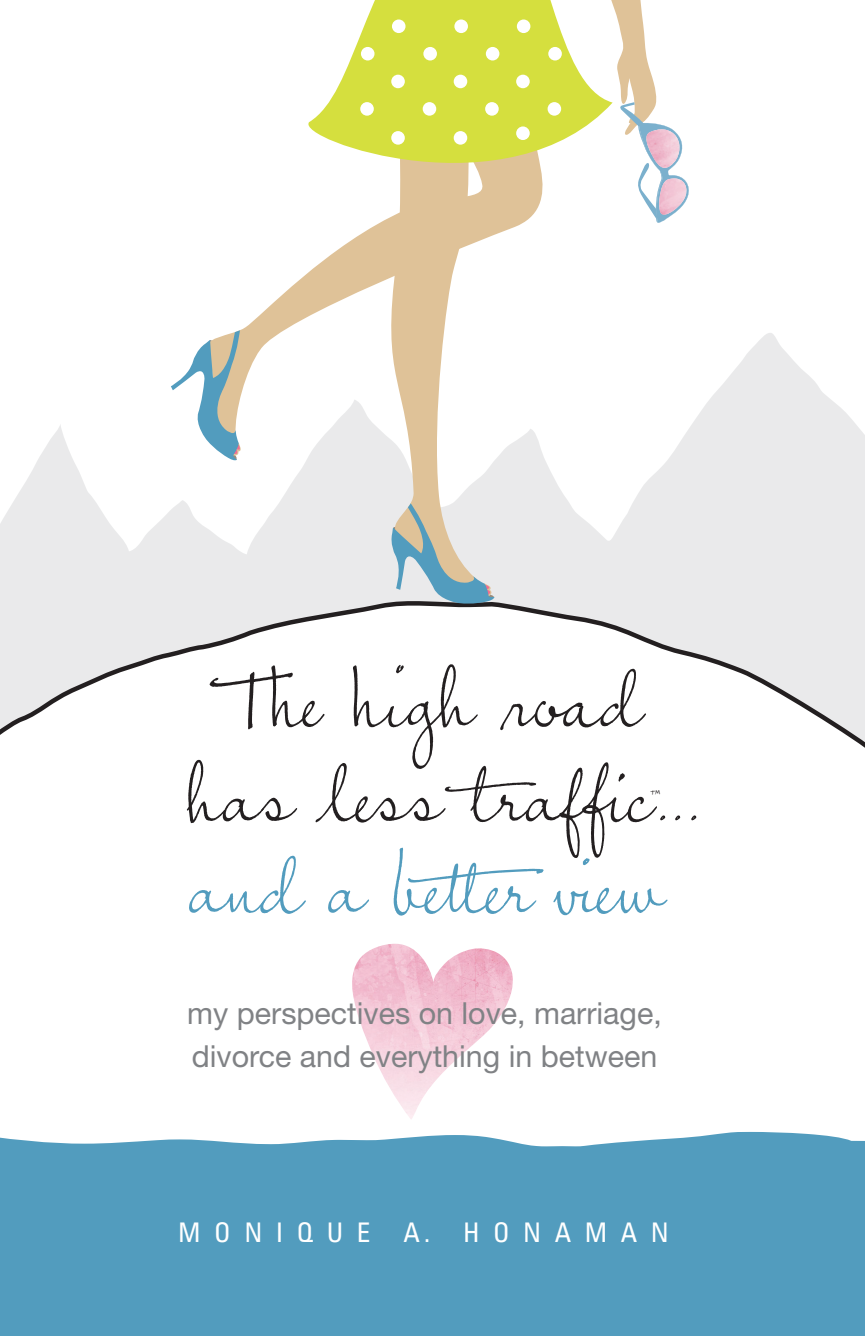
<style>
.page{position:relative;width:865px;height:1336px;background:#fff}
.page>*{position:absolute;margin:0;border:0;box-sizing:border-box;transform-origin:0 0}
.t1{font:91.8px "Freedom Writer BF";color:#231f20}
.t2{font:91.8px "Freedom Writer BF";color:#529cbe}
.t3{font:30.38px "Helvetica Neue LT Std";color:#808285}
.t4{font:condensed 27px "Univers LT Std";letter-spacing:.5em;color:#fff}
.t5{font:18.45px "Freedom Writer BF";color:#231f20}
.s1{font-size:56.25px}
</style>
<div class="page">
<svg style="left:0;top:333px;width:865px;height:262px;fill:#eaeaeb"></svg>
<svg style="left:0;top:595px;width:865px;height:153px"></svg>
<div style="left:0;top:1131px;width:865px;height:205px;background:#529cbe"></div>
<img style="left:352px;top:944px;width:161px;height:175px">
<svg style="left:379px;top:468px;width:109px;height:129px;fill:#eaeaeb"></svg>
<svg style="left:390px;top:503px;width:105px;height:102px;background:#bcc7c7"></svg>
<svg style="left:199px;top:223px;width:347px;height:245px"></svg>
<svg style="left:171px;top:330px;width:72px;height:130px"></svg>
<svg style="left:330px;top:0;width:49px;height:155px"></svg>
<svg style="left:308px;top:100px;width:26px;height:55px"></svg>
<svg style="left:379px;top:0;width:310px;height:223px"></svg>
<div style="left:391px;top:75px;width:14px;height:13px;background:#fff;border-radius:50%"></div>
<div style="left:453px;top:75px;width:14px;height:13px;background:#fff;border-radius:50%"></div>
<div style="left:516px;top:75px;width:13px;height:13px;background:#fff;border-radius:50%"></div>
<div style="left:360px;top:102px;width:14px;height:14px;background:#fff;border-radius:50%"></div>
<div style="left:422px;top:102px;width:14px;height:14px;background:#fff;border-radius:50%"></div>
<div style="left:485px;top:102px;width:13px;height:14px;background:#fff;border-radius:50%"></div>
<div style="left:547px;top:102px;width:14px;height:14px;background:#fff;border-radius:50%"></div>
<div style="left:391px;top:131px;width:14px;height:14px;background:#fff;border-radius:50%"></div>
<div style="left:453px;top:131px;width:14px;height:14px;background:#fff;border-radius:50%"></div>
<div style="left:516px;top:126px;width:13px;height:14px;background:#fff;border-radius:50%"></div>
<div style="left:392px;top:20px;width:13px;height:13px;background:#fff;border-radius:50%"></div>
<div style="left:454px;top:20px;width:14px;height:13px;background:#fff;border-radius:50%"></div>
<div style="left:517px;top:20px;width:13px;height:13px;background:#fff;border-radius:50%"></div>
<div style="left:361px;top:47px;width:13px;height:13px;background:#fff;border-radius:50%"></div>
<div style="left:423px;top:47px;width:14px;height:13px;background:#fff;border-radius:50%"></div>
<div style="left:486px;top:47px;width:13px;height:13px;background:#fff;border-radius:50%"></div>
<div style="left:548px;top:47px;width:14px;height:13px;background:#fff;border-radius:50%"></div>
<p class="t1" style="left:208px;top:640px;width:433px">The high road</p>
<p class="t1" style="left:183px;top:735px;width:520px">has less traffic<span class="s1">...</span></p>
<p class="t5" style="left:650px;top:784px;width:12px">™</p>
<p class="t2" style="left:187px;top:827px;width:475px">and a better view</p>
<p class="t3" style="left:187px;top:995px;width:476px">my perspectives on love, marriage,</p>
<p class="t3" style="left:192px;top:1038px;width:467px">divorce and everything in between</p>
<p class="t4" style="left:178px;top:1215px;width:492px">MONIQUE A. HONAMAN</p>
</div>
